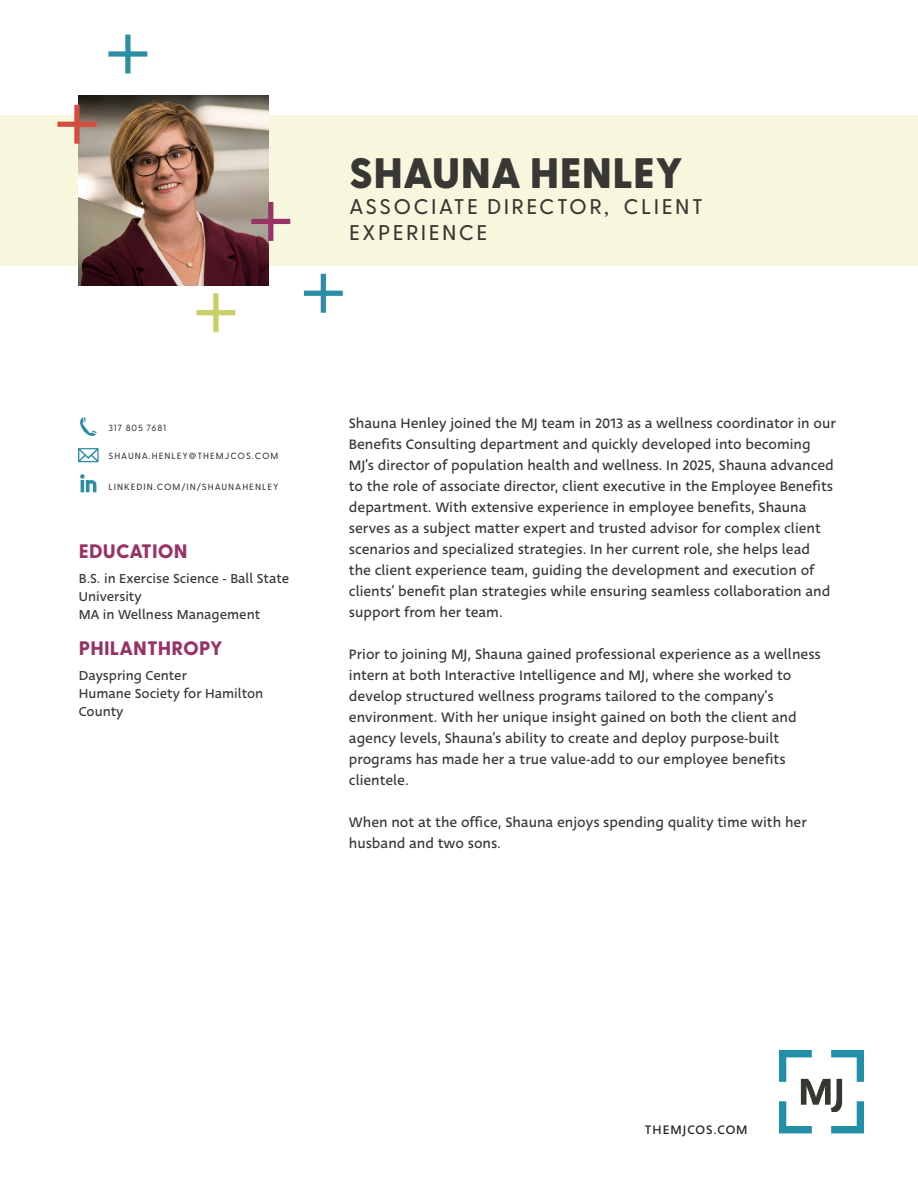
<style>
.page{position:relative;width:918px;height:1188px;background:#fff}
.page>*{position:absolute;margin:0;border:0;box-sizing:border-box;transform-origin:0 0}
.Name{font:800 42.6px "Greycliff CF";letter-spacing:.01em;color:#383733}
.Job_Title{font:500 21.3px/25.5px "Greycliff CF";letter-spacing:.11em;color:#383733}
.Sidebar_Body{font:800 19.5px "Greycliff CF";letter-spacing:.01em;color:#983366}
.Sidebar_Title{font:800 19.5px "Greycliff CF";letter-spacing:.01em;color:#983366}
.t1{font:15px/21px "Deva Ideal";color:#383733}
.Sidebar_Body-2{font:14.25px/18px "Deva Ideal";color:#3a3834}
.t2{font:13.5px "Deva Ideal";letter-spacing:.075em;color:#231f20}
.Job_Title-2{font:500 9px "Greycliff CF";letter-spacing:.11em;color:#383733}
</style>
<div class="page">
<div style="left:0;top:115px;width:918px;height:151px;background:#f7f7de"></div>
<img style="left:79px;top:95px;width:189px;height:190px">
<img style="left:780px;top:1050px;width:84px;height:84px">
<svg style="left:304px;top:274px;width:39px;height:39px"></svg>
<svg style="left:108px;top:35px;width:39px;height:38px"></svg>
<svg style="left:57px;top:105px;width:39px;height:39px"></svg>
<svg style="left:196px;top:293px;width:39px;height:39px"></svg>
<svg style="left:80px;top:417px;width:17px;height:19px"></svg>
<svg style="left:78px;top:448px;width:21px;height:14px"></svg>
<svg style="left:80px;top:474px;width:16px;height:18px"></svg>
<svg style="left:251px;top:202px;width:39px;height:39px"></svg>
<p class="Name" style="left:349px;top:140px;width:335px">SHAUNA HENLEY</p>
<p class="Job_Title" style="left:349px;top:192px;width:356px">ASSOCIATE DIRECTOR, CLIENT<br>EXPERIENCE</p>
<p class="Job_Title-2" style="left:108px;top:421px;width:59px">317 805 7681</p>
<p class="Job_Title-2" style="left:108px;top:449px;width:171px">SHAUNA.HENLEY@THEMJCOS.COM</p>
<p class="Job_Title-2" style="left:108px;top:481px;width:172px">LINKEDIN.COM/IN/SHAUNAHENLEY</p>
<p class="Sidebar_Title" style="left:79px;top:536px;width:110px">EDUCATION</p>
<p class="Sidebar_Body-2" style="left:79px;top:569px;width:212px">B.S. in Exercise Science - Ball State<br>University</p>
<p class="Sidebar_Body-2" style="left:79px;top:605px;width:183px">MA in Wellness Management</p>
<p class="Sidebar_Body" style="left:79px;top:634px;width:145px">PHILANTHROPY</p>
<p class="Sidebar_Body-2" style="left:79px;top:667px;width:110px">Dayspring Center</p>
<p class="Sidebar_Body-2" style="left:79px;top:685px;width:186px">Humane Society for Hamilton<br>County</p>
<p class="t1" style="left:349px;top:413px;width:489px">Shauna Henley joined the MJ team in 2013 as a wellness coordinator in our Benefits Consulting department and quickly developed into becoming MJ’s director of population health and wellness. In 2025, Shauna advanced to the role of associate director, client executive in the Employee Benefits department. With extensive experience in employee benefits, Shauna serves as a subject matter expert and trusted advisor for complex client scenarios and specialized strategies. In her current role, she helps lead the client experience team, guiding the development and execution of clients’ benefit plan strategies while ensuring seamless collaboration and support from her team.</p>
<p class="t1" style="left:349px;top:644px;width:473px">Prior to joining MJ, Shauna gained professional experience as a wellness intern at both Interactive Intelligence and MJ, where she worked to develop structured wellness programs tailored to the company’s environment. With her unique insight gained on both the client and agency levels, Shauna’s ability to create and deploy purpose-built programs has made her a true value-add to our employee benefits clientele.</p>
<p class="t1" style="left:349px;top:812px;width:459px">When not at the office, Shauna enjoys spending quality time with her husband and two sons.</p>
<p class="t2" style="left:645px;top:1121px;width:104px">THEMJCOS.COM</p>
</div>
